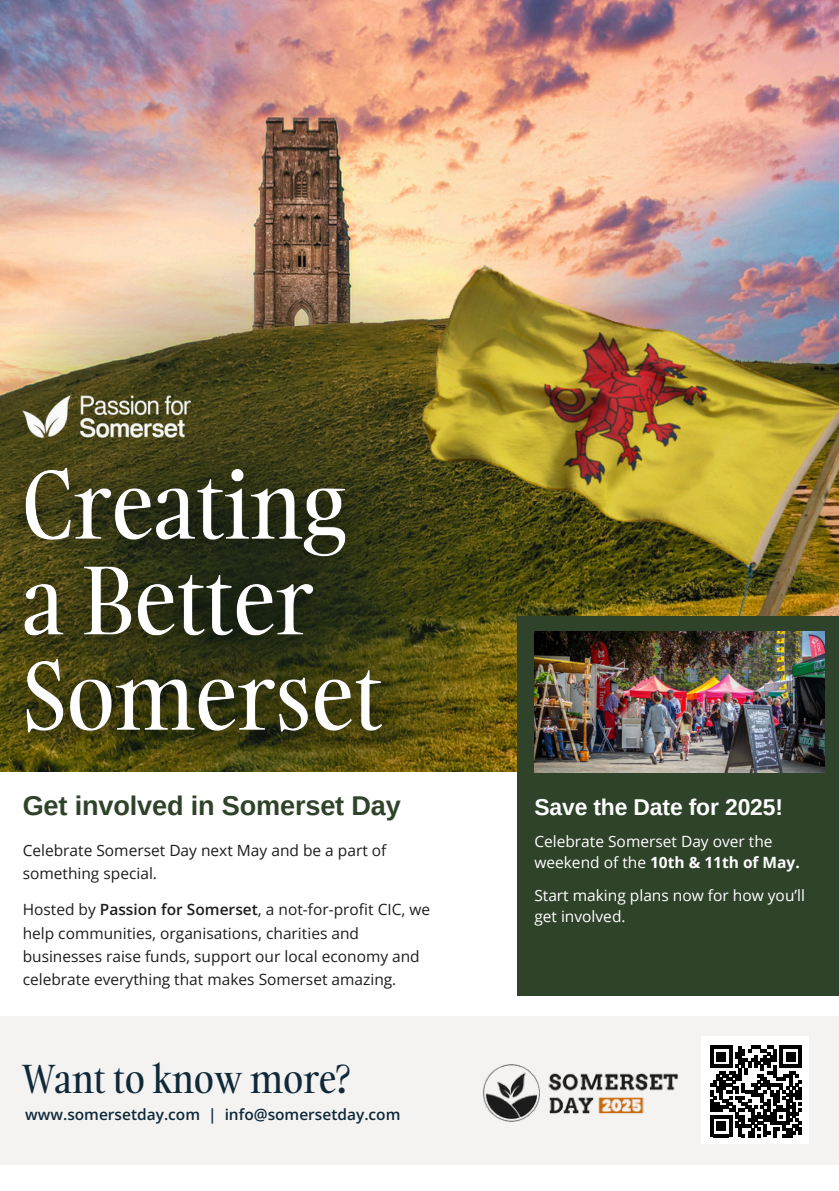
<style>
.page{position:relative;width:839px;height:1191px;background:#fff}
.page>*{position:absolute;margin:0;border:0;box-sizing:border-box;transform-origin:0 0}
.t1{font:38px "false";color:#0f2939}
.t2{font:700 27.2px "Arimo";letter-spacing:-.005em;color:#2e4329}
.t3{font:700 22.8px "Arimo";letter-spacing:-.005em;color:#fff}
.t4{font:15.4px/23.2px "Open Sans";color:#1f1e1e}
.t5{font:15.4px/21.2px "Open Sans";color:#fff}
.t6{font:600 15.4px "Open Sans";color:#0f2939}
.s1{font-weight:600}
.s2{font-weight:700}
</style>
<div class="page">
<img style="left:0;top:0;width:838px;height:216px">
<svg style="left:0;top:216px;width:517px;height:556px;background:#baa37a"></svg>
<img style="left:256px;top:173px;width:582px;height:543px">
<img style="left:23px;top:396px;width:168px;height:36px">
<div style="left:0;top:1016px;width:838px;height:149px;background:#f4f3f2"></div>
<div style="left:701px;top:1037px;width:108px;height:107px;background:#fff"></div>
<img style="left:483px;top:1064px;width:195px;height:58px">
<div style="left:517px;top:616px;width:321px;height:379px;background:#2e4329"></div>
<img style="left:534px;top:631px;width:290px;height:141px">
<img style="left:0;top:432px;width:422px;height:340px">
<svg style="left:710px;top:1046px;width:91px;height:91px"></svg>
<p class="t2" style="left:23px;top:790px;width:379px">Get involved in Somerset Day</p>
<h3 class="t4" style="left:23px;top:839px;width:365px">Celebrate Somerset Day next May and be a part of</h3>
<p class="t4" style="left:23px;top:862px;width:136px">something special.</p>
<p class="t4" style="left:23px;top:898px;width:409px">Hosted by <span class="s1">Passion for Somerset</span>, a not-for-profit CIC, we help communities, organisations, charities and businesses raise funds, support our local economy and celebrate everything that makes Somerset amazing.</p>
<p class="t1" style="left:23px;top:1052px;width:329px">Want to know more?</p>
<h4 class="t6" style="left:25px;top:1104px;width:376px">www.somersetday.com | info@somersetday.com</h4>
<p class="t3" style="left:534px;top:794px;width:250px">Save the Date for 2025!</p>
<p class="t5" style="left:534px;top:831px;width:267px">Celebrate Somerset Day over the weekend of the <span class="s2">10th &amp; 11th of May.</span></p>
<p class="t5" style="left:534px;top:884px;width:272px">Start making plans now for how you’ll get involved.</p>
</div>
